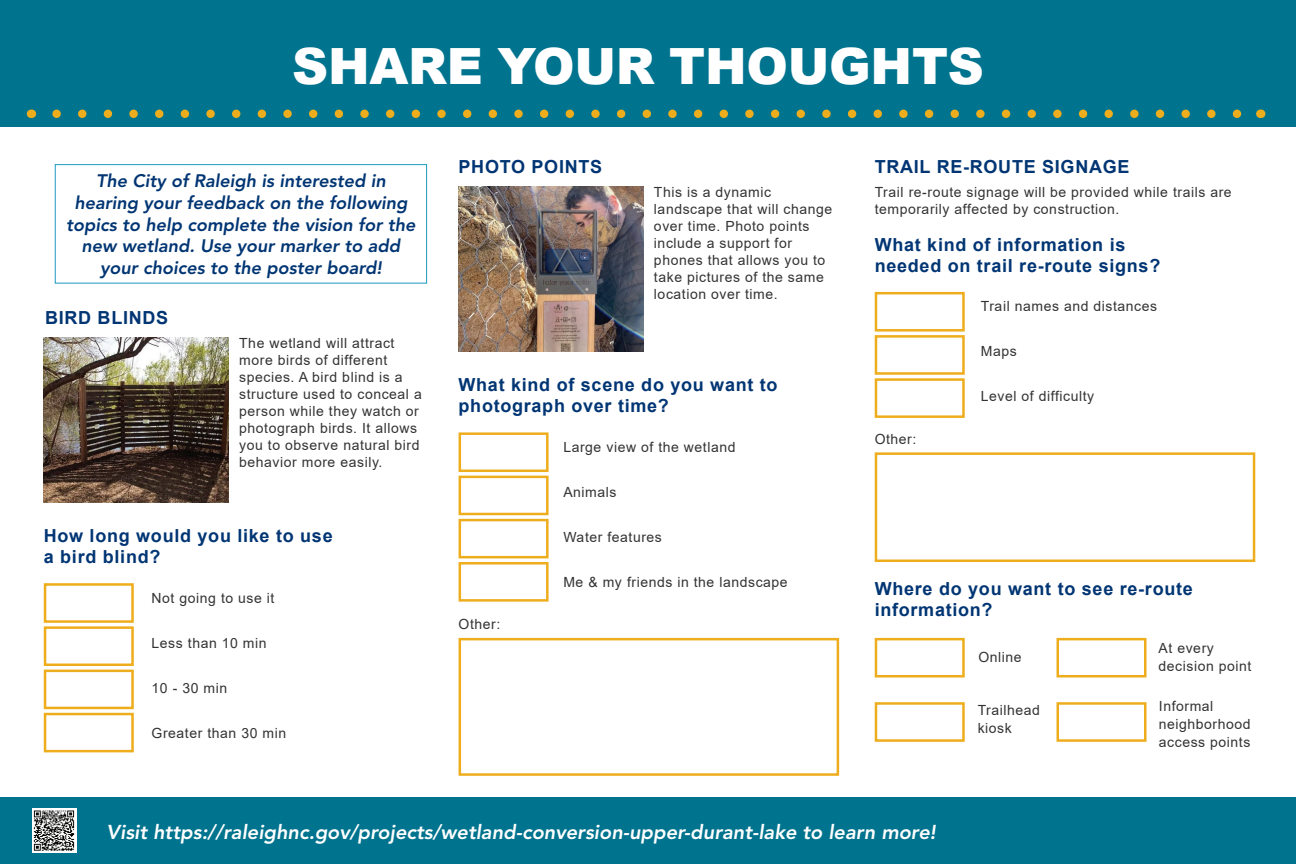
<style>
.page{position:relative;width:1296px;height:864px;background:#fff}
.page>*{position:absolute;margin:0;border:0;box-sizing:border-box;transform-origin:0 0}
.t1{font:900 50px "Arial";letter-spacing:-.005em;color:#fff}
.t2{font:italic 800 20px "Avenir LT Std";color:#fff}
.t3{font:700 18px/21px "Arial";letter-spacing:.04em;color:#013573}
.t4{font:italic 800 18px/21.6px "Avenir LT Std";color:#013573;text-align:center}
.t5{font:14px/17px "Arial";letter-spacing:.04em;color:#323332}
</style>
<div class="page">
<img style="left:459px;top:187px;width:185px;height:164px">
<div style="left:0;top:0;width:1296px;height:127px;background:#00738e"></div>
<svg style="left:57px;top:110px;width:1185px;height:8px"></svg>
<div style="left:0;top:797px;width:1296px;height:67px;background:#00738e"></div>
<div style="left:459px;top:638px;width:380px;height:138px;border:2px solid #eead1c"></div>
<div style="left:875px;top:452px;width:380px;height:110px;border:2px solid #eead1c"></div>
<div style="left:459px;top:432px;width:90px;height:40px;border:2px solid #eead1c"></div>
<div style="left:459px;top:476px;width:90px;height:39px;border:2px solid #eead1c"></div>
<div style="left:459px;top:519px;width:90px;height:39px;border:2px solid #eead1c"></div>
<div style="left:459px;top:562px;width:90px;height:40px;border:2px solid #eead1c"></div>
<img style="left:44px;top:337px;width:185px;height:165px">
<div style="left:44px;top:583px;width:90px;height:40px;border:2px solid #eead1c"></div>
<div style="left:44px;top:626px;width:90px;height:40px;border:2px solid #eead1c"></div>
<div style="left:44px;top:670px;width:90px;height:39px;border:2px solid #eead1c"></div>
<div style="left:44px;top:713px;width:90px;height:39px;border:2px solid #eead1c"></div>
<div style="left:875px;top:292px;width:90px;height:40px;border:2px solid #eead1c"></div>
<div style="left:875px;top:335px;width:90px;height:40px;border:2px solid #eead1c"></div>
<div style="left:875px;top:378px;width:90px;height:40px;border:2px solid #eead1c"></div>
<div style="left:875px;top:638px;width:90px;height:40px;border:2px solid #eead1c"></div>
<div style="left:875px;top:702px;width:90px;height:40px;border:2px solid #eead1c"></div>
<div style="left:1057px;top:638px;width:90px;height:40px;border:2px solid #eead1c"></div>
<div style="left:1057px;top:702px;width:90px;height:40px;border:2px solid #eead1c"></div>
<div style="left:55px;top:164px;width:372px;height:119px;border:1px solid #1d9abf"></div>
<svg style="left:32px;top:808px;width:44px;height:45px"></svg>
<svg style="left:34px;top:811px;width:40px;height:14px"></svg>
<h1 class="t1" style="left:292px;top:30px;width:693px">SHARE YOUR THOUGHTS</h1>
<p class="t4" style="left:66px;top:171px;width:351px">The City of Raleigh is interested in hearing your feedback on the following topics to help complete the vision for the new wetland. Use your marker to add your choices to the poster board!</p>
<p class="t3" style="left:45px;top:307px;width:125px">BIRD BLINDS</p>
<p class="t5" style="left:239px;top:334px;width:184px">The wetland will attract more birds of different species. A bird blind is a structure used to conceal a person while they watch or photograph birds. It allows you to observe natural bird behavior more easily.</p>
<p class="t3" style="left:44px;top:526px;width:290px">How long would you like to use a bird blind?</p>
<p class="t5" style="left:152px;top:589px;width:124px">Not going to use it</p>
<p class="t5" style="left:152px;top:634px;width:117px">Less than 10 min</p>
<p class="t5" style="left:152px;top:679px;width:77px">10 - 30 min</p>
<p class="t5" style="left:152px;top:724px;width:136px">Greater than 30 min</p>
<p class="t3" style="left:459px;top:156px;width:145px">PHOTO POINTS</p>
<p class="t3" style="left:875px;top:156px;width:256px">TRAIL RE-ROUTE SIGNAGE</p>
<p class="t5" style="left:654px;top:183px;width:180px">This is a dynamic landscape that will change over time. Photo points include a support for phones that allows you to take pictures of the same location over time.</p>
<p class="t3" style="left:459px;top:375px;width:321px">What kind of scene do you want to photograph over time?</p>
<p class="t5" style="left:459px;top:616px;width:43px">Other:</p>
<p class="t5" style="left:563px;top:438px;width:174px">Large view of the wetland</p>
<p class="t5" style="left:563px;top:483px;width:55px">Animals</p>
<p class="t5" style="left:563px;top:528px;width:100px">Water features</p>
<p class="t5" style="left:563px;top:573px;width:226px">Me &amp; my friends in the landscape</p>
<p class="t5" style="left:875px;top:183px;width:359px">Trail re-route signage will be provided while trails are temporarily affected by construction.</p>
<p class="t3" style="left:875px;top:235px;width:287px">What kind of information is needed on trail re-route signs?</p>
<p class="t5" style="left:875px;top:430px;width:43px">Other:</p>
<p class="t5" style="left:981px;top:298px;width:178px">Trail names and distances</p>
<p class="t5" style="left:981px;top:343px;width:37px">Maps</p>
<p class="t5" style="left:981px;top:388px;width:115px">Level of difficulty</p>
<p class="t3" style="left:875px;top:578px;width:320px">Where do you want to see re-route information?</p>
<p class="t5" style="left:978px;top:648px;width:45px">Online</p>
<p class="t5" style="left:1159px;top:639px;width:94px;line-height:18px">At every decision point</p>
<p class="t5" style="left:1159px;top:697px;width:93px;line-height:18px">Informal neighborhood access points</p>
<p class="t5" style="left:978px;top:701px;width:64px;line-height:18px">Trailhead kiosk</p>
<h2 class="t2" style="left:107px;top:821px;width:831px">Visit https://raleighnc.gov/projects/wetland-conversion-upper-durant-lake to learn more!</h2>
</div>
